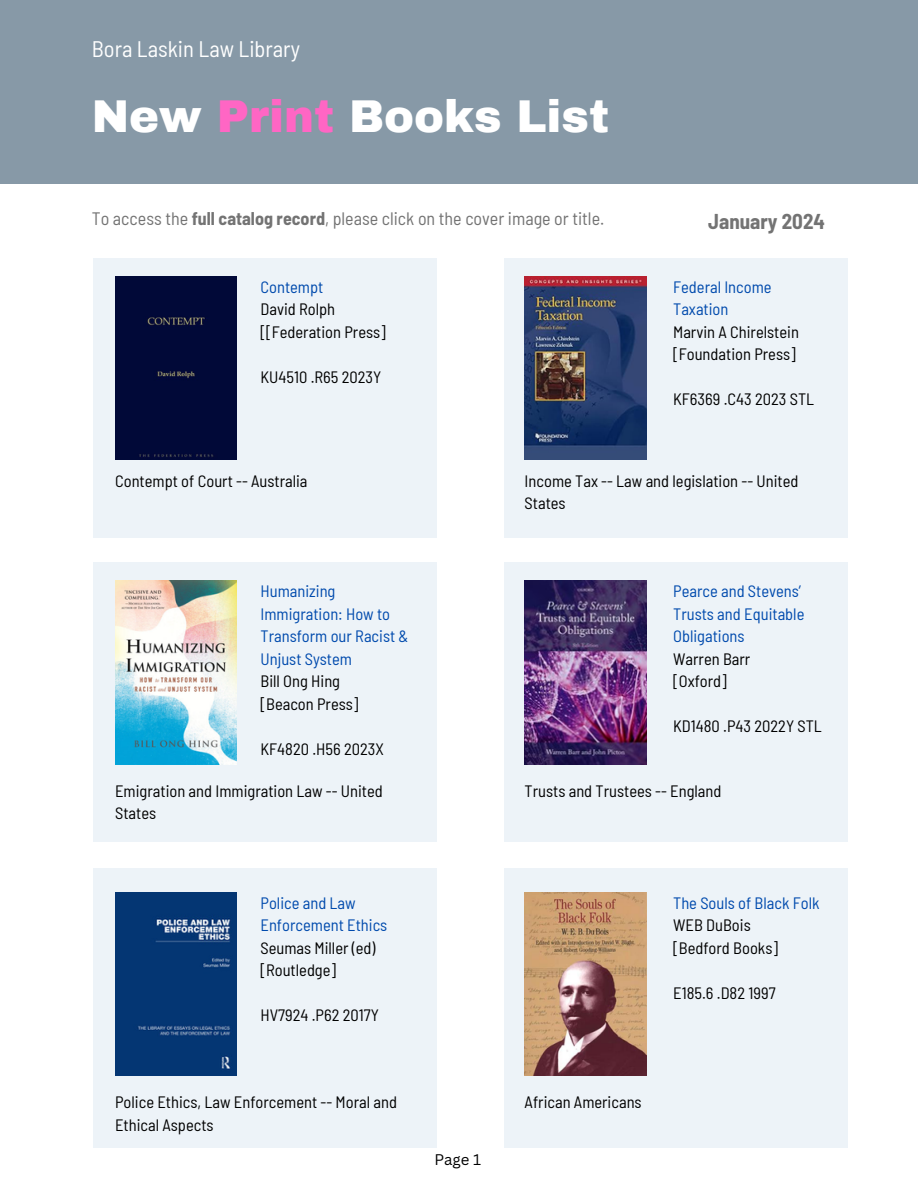
<style>
.page{position:relative;width:918px;height:1188px;background:#fff}
.page>*{position:absolute;margin:0;border:0;box-sizing:border-box;transform-origin:0 0}
.t1{font:900 45px "Archivo";color:#fff}
.t2{font:semi-condensed 22.5px "Barlow";color:#fff}
.t3{font:700 semi-condensed 21px "Barlow";color:#737373}
.t4{font:semi-condensed 18px "Barlow";color:#737373}
.t5{font:semi-condensed 16.5px/22.5px "Barlow";color:#000}
.t6{font:semi-condensed 16.5px/22.5px "Barlow";color:#004aad}
.t7{font:15px "Canva Sans";color:#000}
.s1{color:#ff66c4}
.s2{font-weight:700}
.s3{color:#004aad}
.s4{color:#000}
</style>
<div class="page">
<div style="left:0;top:0;width:918px;height:184px;background:#8799a7"></div>
<div style="left:93px;top:259px;width:343px;height:279px;background:#edf3f8"></div>
<div style="left:504px;top:259px;width:343px;height:279px;background:#edf3f8"></div>
<div style="left:93px;top:563px;width:343px;height:279px;background:#edf3f8"></div>
<div style="left:504px;top:563px;width:343px;height:279px;background:#edf3f8"></div>
<div style="left:93px;top:868px;width:343px;height:280px;background:#edf3f8"></div>
<div style="left:504px;top:868px;width:343px;height:280px;background:#edf3f8"></div>
<div style="left:115px;top:276px;width:122px;height:184px;background:#010938"></div>
<img style="left:525px;top:276px;width:121px;height:184px">
<img style="left:525px;top:581px;width:121px;height:183px">
<img style="left:115px;top:892px;width:122px;height:184px">
<img style="left:115px;top:581px;width:122px;height:183px">
<img style="left:525px;top:892px;width:121px;height:184px">
<h5 class="t2" style="left:92px;top:35px;width:210px">Bora Laskin Law Library</h5>
<h5 class="t1" style="left:92px;top:93px;width:519px">New <span class="s1">Print</span> Books List</h5>
<h5 class="t4" style="left:92px;top:207px;width:514px">To access the <span class="s2">full catalog record</span>, please click on the cover image or title.</h5>
<p class="t5" style="left:261px;top:275px;width:127px"><span class="s3">Contempt<br></span>David Rolph [[Federation Press]</p>
<h5 class="t5" style="left:261px;top:365px;width:122px">KU4510 .R65 2023Y</h5>
<h4 class="t3" style="left:708px;top:208px;width:118px">January 2024</h4>
<h4 class="t5" style="left:673px;top:275px;width:127px"><span class="s3">Federal Income<br>Taxation<br></span>Marvin A Chirelstein [Foundation Press]</h4>
<h5 class="t5" style="left:673px;top:387px;width:142px">KF6369 .C43 2023 STL</h5>
<h4 class="t5" style="left:115px;top:469px;width:194px">Contempt of Court -- Australia</h4>
<h5 class="t5" style="left:525px;top:469px;width:275px">Income Tax -- Law and legislation -- United<br>States</h5>
<p class="t6" style="left:261px;top:579px;width:149px">Humanizing<br>Immigration: How to<br>Transform our Racist &amp;<br>Unjust System<br><span class="s4">Bill Ong Hing<br>[Beacon Press]</span></p>
<h5 class="t5" style="left:261px;top:737px;width:125px">KF4820 .H56 2023X</h5>
<h4 class="t6" style="left:673px;top:579px;width:133px">Pearce and Stevens’<br>Trusts and Equitable<br>Obligations<br><span class="s4">Warren Barr [Oxford]</span></h4>
<h5 class="t5" style="left:673px;top:714px;width:150px">KD1480 .P43 2022Y STL</h5>
<p class="t5" style="left:115px;top:779px;width:269px">Emigration and Immigration Law -- United<br>States</p>
<p class="t5" style="left:525px;top:779px;width:198px">Trusts and Trustees -- England</p>
<p class="t6" style="left:261px;top:891px;width:128px">Police and Law<br>Enforcement Ethics<br><span class="s4">Seumas Miller (ed) [Routledge]</span></p>
<h5 class="t5" style="left:261px;top:1003px;width:120px">HV7924 .P62 2017Y</h5>
<h5 class="t5" style="left:115px;top:1090px;width:283px">Police Ethics, Law Enforcement -- Moral and<br>Ethical Aspects</h5>
<h4 class="t5" style="left:525px;top:1090px;width:119px">African Americans</h4>
<h4 class="t7" style="left:434px;top:1149px;width:48px">Page 1</h4>
<p class="t5" style="left:673px;top:891px;width:148px"><span class="s3">The Souls of Black Folk<br></span>WEB DuBois<br>[Bedford Books]</p>
<h5 class="t5" style="left:673px;top:981px;width:104px">E185.6 .D82 1997</h5>
</div>
